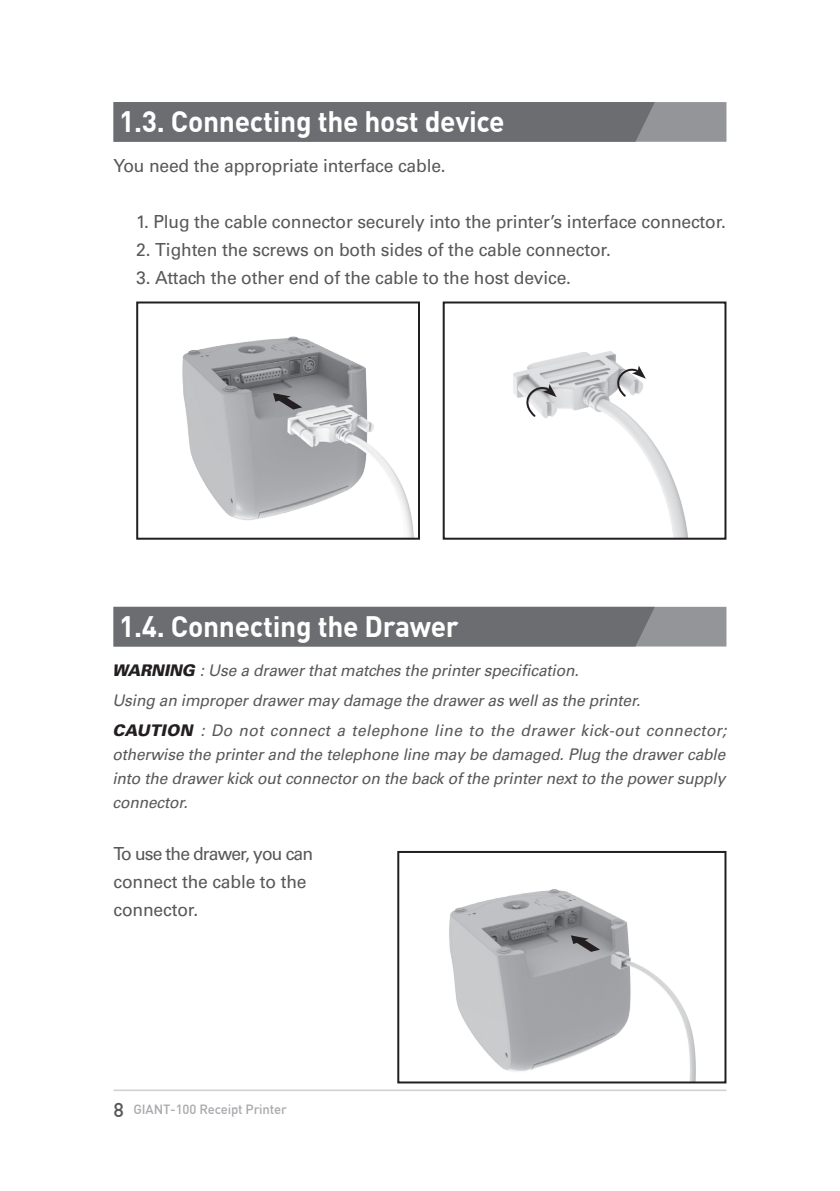
<style>
.page{position:relative;width:840px;height:1191px;background:#fff}
.page>*{position:absolute;margin:0;border:0;box-sizing:border-box;transform-origin:0 0}
.본문_큰제목{font:700 29px "DINCE";letter-spacing:-.01em;color:#fff}
.본문_기본{font:18px/28px "Univers";letter-spacing:-.01em;color:#57585a}
.노트-기울기글씨{font:italic 16px/24px "Univers";color:#57585a;text-align:justify}
.t1{font:500 13.2px "DINCE";letter-spacing:-.01em;color:#a8a9ad}
.s1{font-weight:900;color:#231f20}
.s2{font-size:19.6px;color:#57585a}
</style>
<div class="page">
<hr style="left:113px;top:1089px;width:613px;height:2px;background:#d1d2d4">
<img style="left:182px;top:336px;width:232px;height:201px">
<div style="left:136px;top:301px;width:284px;height:239px;border:2px solid #231f20"></div>
<svg style="left:273px;top:393px;width:29px;height:16px"></svg>
<img style="left:513px;top:351px;width:175px;height:186px">
<div style="left:442px;top:301px;width:284px;height:239px;border:2px solid #231f20"></div>
<svg style="left:525px;top:384px;width:31px;height:35px"></svg>
<svg style="left:616px;top:365px;width:29px;height:33px"></svg>
<svg style="left:113px;top:102px;width:613px;height:40px;background:#717275"></svg>
<img style="left:449px;top:889px;width:247px;height:191px">
<div style="left:397px;top:851px;width:329px;height:232px;border:2px solid #231f20"></div>
<svg style="left:570px;top:935px;width:29px;height:17px"></svg>
<svg style="left:113px;top:607px;width:613px;height:39px;background:#717275"></svg>
<p class="본문_큰제목" style="left:119px;top:103px;width:387px">1.3. Connecting the host device</p>
<p class="본문_기본" style="left:113px;top:152px;width:333px">You need the appropriate interface cable.</p>
<p class="본문_기본" style="left:136px;top:208px;width:591px">1. Plug the cable connector securely into the printer’s interface connector.</p>
<p class="본문_기본" style="left:136px;top:236px;width:476px">2. Tighten the screws on both sides of the cable connector.</p>
<p class="본문_기본" style="left:136px;top:264px;width:436px">3. Attach the other end of the cable to the host device.</p>
<p class="본문_큰제목" style="left:119px;top:607px;width:341px">1.4. Connecting the Drawer</p>
<p class="노트-기울기글씨" style="left:112px;top:658px;width:471px"><span class="s1">WARNING</span> :Use a drawerthatmatches the printerspecification.</p>
<p class="노트-기울기글씨" style="left:112px;top:688px;width:533px">Using an improperdrawermay damage the draweras wellas the printer.</p>
<p class="노트-기울기글씨" style="left:112px;top:718px;width:619px"><span class="s1">CAUTION</span> : Do not connect a telephone line to the drawer kick-out connector; otherwise the printerand the telephone line may be damaged.Plug the drawercable into the drawerkick outconnectoron the back ofthe printernextto the powersupply connector.</p>
<p class="본문_기본" style="left:113px;top:839px;width:201px">To use the drawer, you can connect the cable to the connector.</p>
<p class="t1" style="left:113px;top:1100px;width:175px"><span class="s2">8</span> GIANT-100 Receipt Printer</p>
</div>
